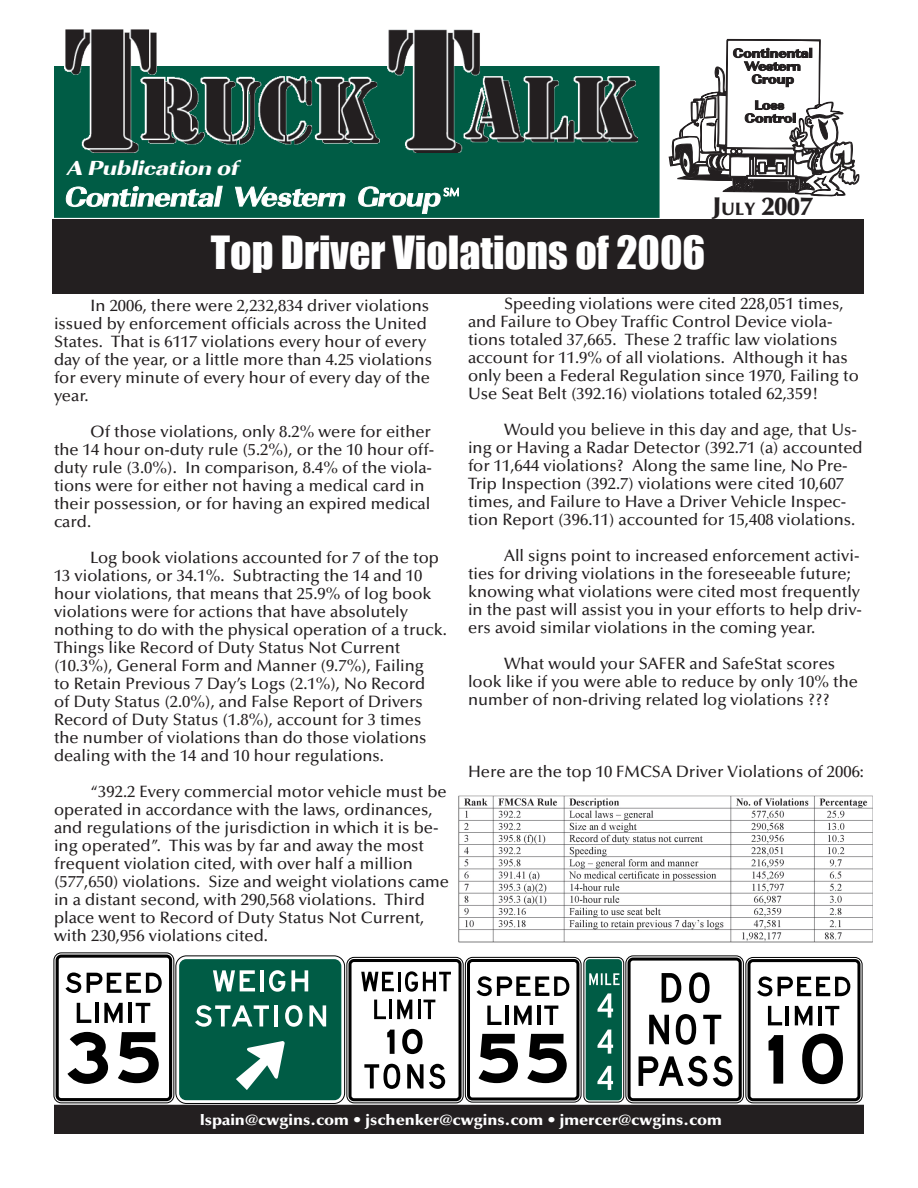
<style>
.page{position:relative;width:918px;height:1188px;background:#fff}
.page>*{position:absolute;margin:0;border:0;box-sizing:border-box;transform-origin:0 0}
.t1{font:42px "Impact";color:#fff}
.t2{font:900 25.5px "Optima LT Std";color:#231f20}
.t3{font:21px "URW Imperial T Ultr Bold Extr Wide Obli";color:#fff}
.Body_type{font:500 16.5px/18px "Optima LT Std";color:#231f20}
.noindent_body_type{font:500 16.5px "Optima LT Std";color:#231f20}
.emailaddress{font:900 15px "Optima LT Std";color:#fff;scale:1.1 1}
.s1{font-size:17.85px}
</style>
<div class="page">
<div style="left:55px;top:1106px;width:808px;height:27px;background:#231f20"></div>
<div style="left:54px;top:1105px;width:810px;height:29px;border:2px solid #231f20"></div>
<div style="left:54px;top:66px;width:606px;height:152px;background:#005c45"></div>
<svg style="left:66px;top:185px;width:157px;height:22px"></svg>
<svg style="left:235px;top:186px;width:111px;height:21px"></svg>
<svg style="left:358px;top:186px;width:101px;height:27px"></svg>
<svg style="left:668px;top:39px;width:192px;height:158px"></svg>
<img style="left:64px;top:29px;width:573px;height:124px">
<div style="left:52px;top:219px;width:812px;height:75px;background:#231f20"></div>
<img style="left:456px;top:795px;width:417px;height:193px">
<div style="left:54px;top:952px;width:120px;height:151px;border:1px solid #000;border-radius:7px"></div>
<svg style="left:56px;top:955px;width:116px;height:146px"></svg>
<svg style="left:176px;top:956px;width:169px;height:147px"></svg>
<div style="left:176px;top:956px;width:169px;height:148px;border:1px solid #000;border-radius:11px"></div>
<div style="left:179px;top:959px;width:162px;height:141px;background:#005c45;border-radius:7px"></div>
<svg style="left:236px;top:1041px;width:49px;height:49px"></svg>
<svg style="left:213px;top:970px;width:42px;height:21px"></svg>
<hr style="left:260px;top:970px;width:3px;height:21px;background:#fff">
<svg style="left:269px;top:970px;width:16px;height:22px"></svg>
<svg style="left:291px;top:970px;width:17px;height:21px"></svg>
<svg style="left:195px;top:1005px;width:74px;height:22px"></svg>
<hr style="left:275px;top:1005px;width:3px;height:22px;background:#fff">
<svg style="left:285px;top:1005px;width:18px;height:22px"></svg>
<svg style="left:309px;top:1005px;width:17px;height:22px"></svg>
<div style="left:346px;top:957px;width:118px;height:146px;border:1px solid #000;border-radius:7px"></div>
<div style="left:465px;top:957px;width:116px;height:145px;border:1px solid #000;border-radius:7px"></div>
<svg style="left:348px;top:959px;width:231px;height:142px"></svg>
<div style="left:584px;top:957px;width:40px;height:145px;border:1px solid #000;border-radius:6px"></div>
<div style="left:586px;top:959px;width:36px;height:141px;background:#005c45;border-radius:4px"></div>
<svg style="left:589px;top:973px;width:31px;height:12px"></svg>
<svg style="left:597px;top:993px;width:16px;height:97px"></svg>
<div style="left:626px;top:956px;width:118px;height:147px;border:1px solid #000;border-radius:7px"></div>
<div style="left:746px;top:957px;width:116px;height:146px;border:1px solid #000;border-radius:7px"></div>
<svg style="left:628px;top:958px;width:233px;height:143px"></svg>
<p class="t3" style="left:68px;top:156px;width:173px">A Publication of</p>
<p class="t2" style="left:713px;top:192px;width:101px">J<span class="s1">uly</span> 2007</p>
<p class="t1" style="left:211px;top:226px;width:496px">Top Driver Violations of 2006</p>
<p class="Body_type" style="left:54px;top:296px;width:380px;text-indent:36px">In 2006, there were 2,232,834 driver violations issued by enforcement officials across the United States. That is 6117 violations every hour of every day of the year, or a little more than 4.25 violations for every minute of every hour of every day of the year.</p>
<p class="Body_type" style="left:54px;top:422px;width:382px;text-indent:36px">Of those violations, only 8.2% were for either the 14 hour on-duty rule (5.2%), or the 10 hour off&shy;duty rule (3.0%). In comparison, 8.4% of the viola&shy;tions were for either not having a medical card in their possession, or for having an expired medical card.</p>
<p class="Body_type" style="left:54px;top:548px;width:395px;text-indent:36px">Log book violations accounted for 7 of the top 13 violations, or 34.1%. Subtracting the 14 and 10 hour violations, that means that 25.9% of log book violations were for actions that have absolutely nothing to do with the physical operation of a truck.<br>Things like Record of Duty Status Not Current (10.3%), General Form and Manner (9.7%), Failing<br>to Retain Previous 7 Day’s Logs (2.1%), No Record<br>of Duty Status (2.0%), and False Report of Drivers Record of Duty Status (1.8%), account for 3 times the number of violations than do those violations dealing with the 14 and 10 hour regulations.</p>
<p class="Body_type" style="left:54px;top:782px;width:397px;text-indent:36px">“392.2 Every commercial motor vehicle must be operated in accordance with the laws, ordinances, and regulations of the jurisdiction in which it is be&shy;ing operated”. This was by far and away the most frequent violation cited, with over half a million (577,650) violations. Size and weight violations came in a distant second, with 290,568 violations. Third place went to Record of Duty Status Not Current, with 230,956 violations cited.</p>
<p class="Body_type" style="left:468px;top:295px;width:392px;text-indent:36px">Speeding violations were cited 228,051 times, and Failure to Obey Traffic Control Device viola&shy;tions totaled 37,665. These 2 traffic law violations account for 11.9% of all violations. Although it has only been a Federal Regulation since 1970, Failing to Use Seat Belt (392.16) violations totaled 62,359!</p>
<p class="Body_type" style="left:468px;top:421px;width:396px;text-indent:36px">Would you believe in this day and age, that Us&shy;ing or Having a Radar Detector (392.71 (a) accounted for 11,644 violations? Along the same line, No Pre-Trip Inspection (392.7) violations were cited 10,607 times, and Failure to Have a Driver Vehicle Inspec&shy;tion Report (396.11) accounted for 15,408 violations.</p>
<p class="Body_type" style="left:468px;top:547px;width:396px;text-indent:36px">All signs point to increased enforcement activi&shy;ties for driving violations in the foreseeable future; knowing what violations were cited most frequently in the past will assist you in your efforts to help driv&shy;ers avoid similar violations in the coming year.</p>
<p class="Body_type" style="left:468px;top:655px;width:391px;text-indent:36px">What would your SAFER and SafeStat scores look like if you were able to reduce by only 10% the number of non-driving related log violations ???</p>
<p class="noindent_body_type" style="left:468px;top:762px;width:398px">Here are the top 10 FMCSA Driver Violations of 2006:</p>
<p class="emailaddress" style="left:200px;top:1111px;width:476px">lspain@cwgins.com • jschenker@cwgins.com • jmercer@cwgins.com</p>
</div>
